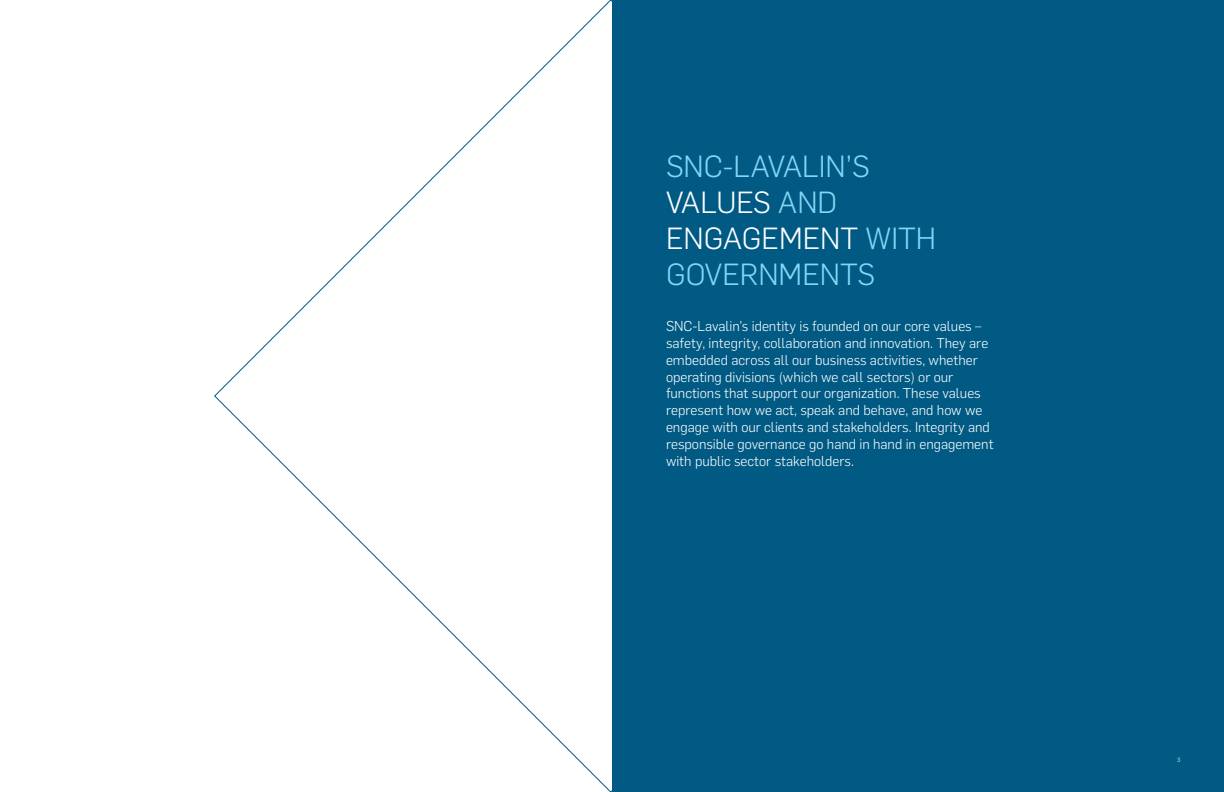
<style>
.page{position:relative;width:1224px;height:792px;background:#fff}
.page>*{position:absolute;margin:0;border:0;box-sizing:border-box;transform-origin:0 0}
.t1{font:300 30px/36px "Flama";color:#84d5f7}
.t2{font:300 14px/16.8px "Flama";color:#fff}
.t3{font:6px "Flama";color:#d5e2ed}
.s1{color:#fff}
</style>
<div class="page">
<div style="left:612px;top:0;width:612px;height:792px;background:#005a84"></div>
<h1 class="t1" style="left:666px;top:147px;width:272px">SNC-LAVALIN’S<br><span class="s1">VALUES</span> AND<br><span class="s1">ENGAGEMENT</span> WITH<br>GOVERNMENTS</h1>
<p class="t2" style="left:666px;top:317px;width:329px">SNC-Lavalin’s identity is founded on our core values – safety, integrity, collaboration and innovation. They are embedded across all our business activities, whether operating divisions (which we call sectors) or our functions that support our organization. These values represent how we act, speak and behave, and how we engage with our clients and stakeholders. Integrity and responsible governance go hand in hand in engagement with public sector stakeholders.</p>
<p class="t3" style="left:1177px;top:755px;width:5px">3</p>
</div>
